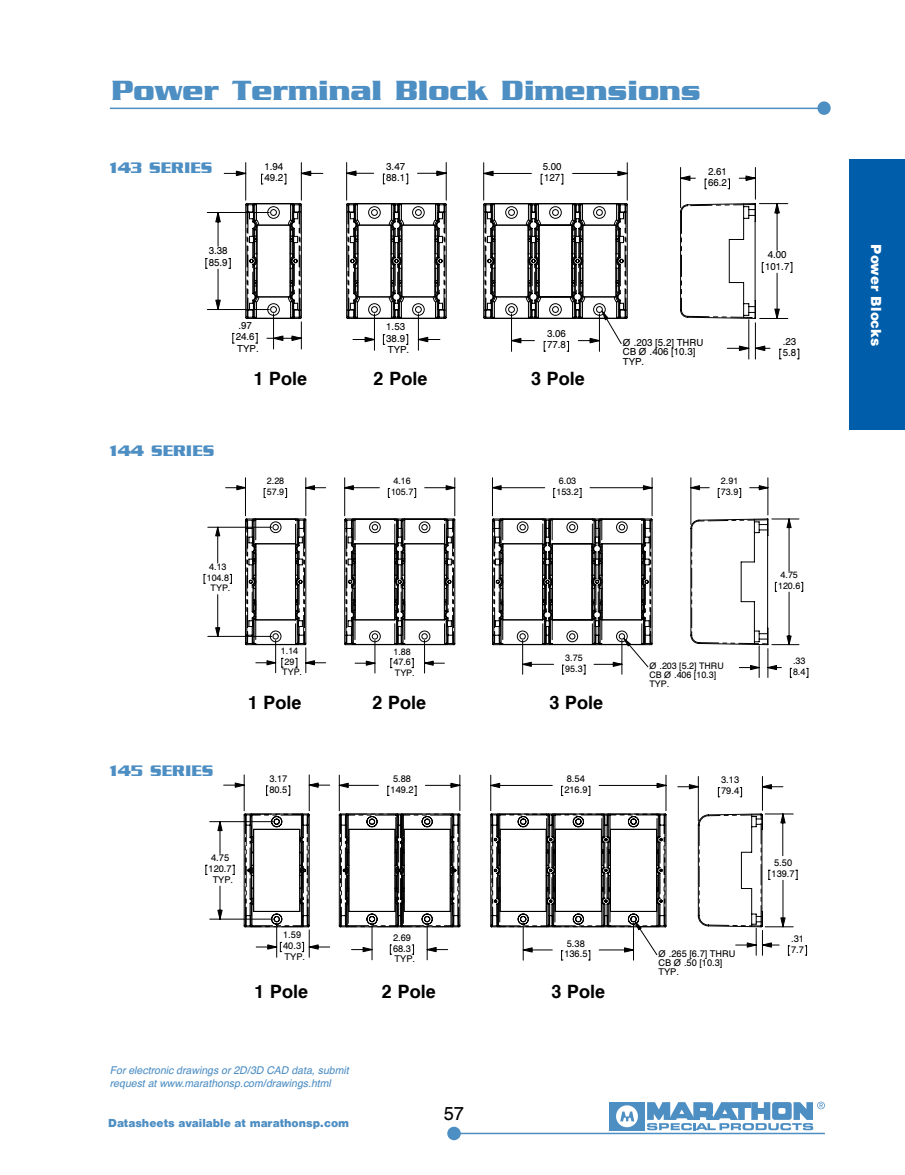
<style>
.page{position:relative;width:905px;height:1175px;background:#fff}
.page>*{position:absolute;margin:0;border:0;box-sizing:border-box;transform-origin:0 0}
.t1{font:700 30px "Serpentine LT";color:#4d8ec3}
.t2{font:700 18px "Helv";color:#000}
.t3{font:18px "Helv Normal";color:#000}
.t4{font:700 16.5px "Serpentine LT";color:#4d8ec3}
.t5{font:900 15px "Helv";color:#fff}
.t6{font:900 12px "Helv";color:#4d8ec3}
.t7{font:italic 10.5px/12.6px "Helv";color:#4d8ec3}
.t8{font:9.6px/11.4px "Helv Normal";color:#000}
.t9{font:9.15px/10.8px "Helv Normal";color:#000}
.t10{font:8.85px/10.5px "Helv Normal";color:#000}
</style>
<div class="page">
<div style="left:609px;top:1102px;width:36px;height:28px;background:#4d8ec3"></div>
<div style="left:616px;top:1105px;width:22px;height:22px;background:#fff;border-radius:50%"></div>
<svg style="left:647px;top:1101px;width:177px;height:29px"></svg>
<svg style="left:620px;top:1111px;width:14px;height:10px"></svg>
<div style="left:447px;top:1126px;width:14px;height:14px;background:#4d8ec3;border-radius:50%"></div>
<hr style="left:454px;top:1132px;width:370px;height:2px;background:#4d8ec3">
<div style="left:817px;top:101px;width:13px;height:14px;background:#4d8ec3;border-radius:50%"></div>
<hr style="left:110px;top:108px;width:711px;height:1px;background:#4d8ec3">
<div style="left:849px;top:160px;width:55px;height:270px;background:#005daa"></div>
<svg style="left:677px;top:776px;width:130px;height:179px"></svg>
<svg style="left:205px;top:774px;width:461px;height:186px"></svg>
<svg style="left:680px;top:167px;width:119px;height:193px"></svg>
<svg style="left:205px;top:162px;width:423px;height:190px"></svg>
<svg style="left:203px;top:477px;width:123px;height:196px"></svg>
<div style="left:255px;top:543px;width:41px;height:77px;border:1px solid #000"></div>
<svg style="left:344px;top:477px;width:111px;height:196px"></svg>
<svg style="left:492px;top:477px;width:161px;height:198px"></svg>
<svg style="left:690px;top:477px;width:118px;height:201px"></svg>
<h1 class="t1" style="left:111px;top:73px;width:591px">Power Terminal Block Dimensions</h1>
<h3 class="t4" style="left:110px;top:158px;width:104px">143 SERIES</h3>
<p class="t8" style="left:264px;top:160px;width:20px">1.94<br>49.2</p>
<p class="t8" style="left:386px;top:160px;width:20px">3.47<br>88.1</p>
<p class="t8" style="left:542px;top:160px;width:20px">5.00<br>127</p>
<p class="t8" style="left:708px;top:165px;width:20px">2.61<br>66.2</p>
<p class="t8" style="left:209px;top:245px;width:20px">3.38<br>85.9</p>
<p class="t8" style="left:765px;top:249px;width:26px">4.00<br>101.7</p>
<p class="t8" style="left:238px;top:320px;width:15px">.97</p>
<p class="t8" style="left:237px;top:342px;width:23px">TYP.</p>
<p class="t8" style="left:236px;top:331px;width:20px">24.6</p>
<p class="t8" style="left:386px;top:321px;width:20px">1.53</p>
<p class="t8" style="left:388px;top:344px;width:23px">TYP.</p>
<p class="t8" style="left:386px;top:332px;width:20px">38.9</p>
<p class="t8" style="left:547px;top:328px;width:20px">3.06<br>77.8</p>
<p class="t8" style="left:623px;top:337px;width:82px;line-height:9.6px">Ø .203 [5.2] THRU<br>CB Ø .406 [10.3]<br>TYP.</p>
<p class="t8" style="left:782px;top:335px;width:15px">.23<br>5.8</p>
<h3 class="t4" style="left:110px;top:441px;width:106px">144 SERIES</h3>
<h2 class="t2" style="left:253px;top:367px;width:55px">1 Pole</h2>
<h2 class="t2" style="left:373px;top:367px;width:55px">2 Pole</h2>
<h2 class="t2" style="left:531px;top:367px;width:55px">3 Pole</h2>
<p class="t10" style="left:267px;top:476px;width:19px">2.28<br>57.9</p>
<p class="t10" style="left:391px;top:476px;width:24px">4.16<br>105.7</p>
<p class="t10" style="left:556px;top:476px;width:24px">6.03<br>153.2</p>
<p class="t10" style="left:209px;top:562px;width:19px">4.13</p>
<p class="t10" style="left:211px;top:583px;width:21px">TYP.</p>
<p class="t10" style="left:207px;top:572px;width:24px">104.8</p>
<h3 class="t4" style="left:110px;top:761px;width:105px">145 SERIES</h3>
<p class="t10" style="left:281px;top:645px;width:19px">1.14</p>
<p class="t10" style="left:282px;top:666px;width:21px">TYP.</p>
<p class="t10" style="left:284px;top:656px;width:11px">29</p>
<p class="t10" style="left:393px;top:646px;width:19px">1.88</p>
<p class="t10" style="left:395px;top:667px;width:21px">TYP.</p>
<p class="t10" style="left:393px;top:656px;width:19px">47.6</p>
<p class="t10" style="left:565px;top:652px;width:19px">3.75<br>95.3</p>
<h2 class="t2" style="left:248px;top:691px;width:55px">1 Pole</h2>
<h2 class="t2" style="left:372px;top:691px;width:55px">2 Pole</h2>
<h2 class="t2" style="left:549px;top:691px;width:55px">3 Pole</h2>
<p class="t9" style="left:269px;top:773px;width:19px">3.17<br>80.5</p>
<p class="t9" style="left:390px;top:773px;width:25px">5.88<br>149.2</p>
<p class="t9" style="left:564px;top:773px;width:25px">8.54<br>216.9</p>
<p class="t9" style="left:211px;top:852px;width:19px">4.75</p>
<p class="t9" style="left:213px;top:874px;width:22px">TYP.</p>
<p class="t9" style="left:209px;top:863px;width:25px">120.7</p>
<p class="t9" style="left:283px;top:929px;width:19px">1.59</p>
<p class="t9" style="left:284px;top:951px;width:22px">TYP.</p>
<p class="t9" style="left:283px;top:940px;width:19px">40.3</p>
<p class="t9" style="left:393px;top:931px;width:19px">2.69</p>
<p class="t9" style="left:394px;top:953px;width:22px">TYP.</p>
<p class="t9" style="left:393px;top:942px;width:19px">68.3</p>
<p class="t9" style="left:564px;top:937px;width:25px">5.38<br>136.5</p>
<h2 class="t2" style="left:254px;top:980px;width:55px">1 Pole</h2>
<h2 class="t2" style="left:382px;top:980px;width:55px">2 Pole</h2>
<h2 class="t2" style="left:551px;top:980px;width:55px">3 Pole</h2>
<p class="t7" style="left:110px;top:1063px;width:240px">For electronic drawings or 2D/3D CAD data, submit request at www.marathonsp.com/drawings.html</p>
<h3 class="t6" style="left:108px;top:1115px;width:242px">Datasheets available at marathonsp.com</h3>
<h2 class="t3" style="left:443px;top:1102px;width:22px">57</h2>
<p class="t10" style="left:721px;top:476px;width:19px">2.91<br>73.9</p>
<p class="t10" style="left:778px;top:569px;width:24px">4.75<br>120.6</p>
<p class="t10" style="left:649px;top:661px;width:76px;line-height:8.9px">Ø .203 [5.2] THRU<br>CB Ø .406 [10.3]<br>TYP.</p>
<p class="t10" style="left:793px;top:655px;width:14px">.33<br>8.4</p>
<p class="t9" style="left:721px;top:774px;width:19px">3.13<br>79.4</p>
<p class="t9" style="left:658px;top:948px;width:78px;line-height:9.1px">Ø .265 [6.7] THRU<br>CB Ø .50 [10.3]<br>TYP.</p>
<p class="t9" style="left:771px;top:857px;width:25px">5.50<br>139.7</p>
<p class="t9" style="left:791px;top:932px;width:14px">.31<br>7.7</p>
<h3 class="t5" style="left:885px;top:244px;width:103px;rotate:90deg">Power Blocks</h3>
</div>
